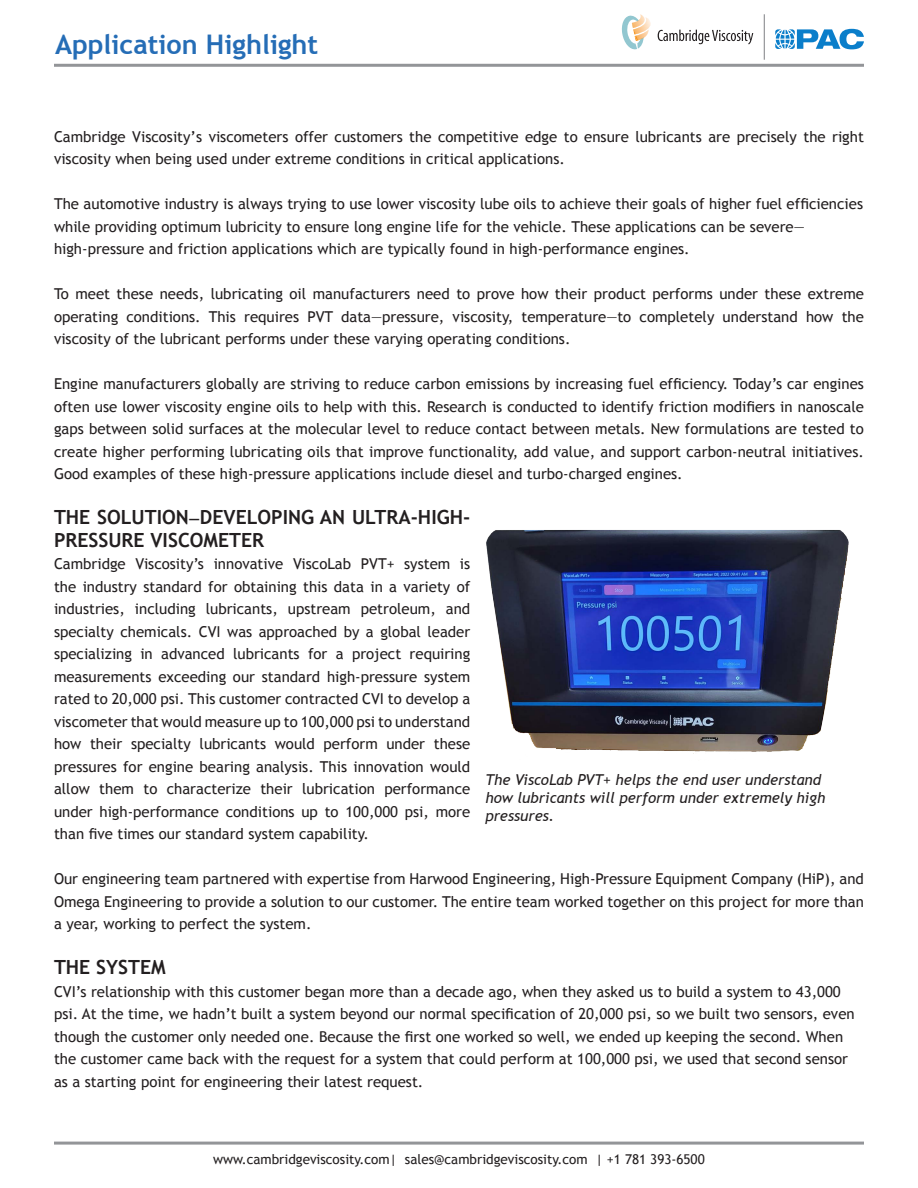
<style>
.page{position:relative;width:918px;height:1188px;background:#fff}
.page>*{position:absolute;margin:0;border:0;box-sizing:border-box;transform-origin:0 0}
.t1{font:700 27px "Trebuchet MS";color:#256db6}
.t2{font:700 19.5px/22.5px "Trebuchet MS";color:#231f20}
.t3{font:15px/22.5px "Trebuchet MS";color:#231f20;text-align:justify}
.t4{font:italic 15px/18px "Trebuchet MS";color:#231f20}
.t5{font:13.5px "Trebuchet MS";color:#231f20}
.s1{font-size:15px}
</style>
<div class="page">
<hr style="left:54px;top:64px;width:810px;height:3px;background:#939598">
<hr style="left:54px;top:1142px;width:810px;height:3px;background:#939598">
<img style="left:486px;top:530px;width:363px;height:224px">
<svg style="left:621px;top:14px;width:132px;height:36px"></svg>
<svg style="left:775px;top:29px;width:89px;height:20px"></svg>
<hr style="left:764px;top:14px;width:1px;height:46px;background:#999b9e">
<p class="t1" style="left:55px;top:28px;width:265px">Application Highlight</p>
<p class="t3" style="left:54px;top:125px;width:811px">Cambridge Viscosity’s viscometers offer customers the competitive edge to ensure lubricants are precisely the right viscosity when being used under extreme conditions in critical applications.</p>
<p class="t3" style="left:54px;top:193px;width:811px;text-align:left">The automotive industry is always trying to use lower viscosity lube oils to achieve their goals of higher fuel efficiencies while providing optimum lubricity to ensure long engine life for the vehicle. These applications can be severe— high-pressure and friction applications which are typically found in high-performance engines.</p>
<p class="t3" style="left:54px;top:283px;width:811px">To meet these needs, lubricating oil manufacturers need to prove how their product performs under these extreme operating conditions. This requires PVT data—pressure, viscosity, temperature—to completely understand how the viscosity of the lubricant performs under these varying operating conditions.</p>
<p class="t3" style="left:54px;top:373px;width:811px">Engine manufacturers globally are striving to reduce carbon emissions by increasing fuel efficiency. Today’s car engines often use lower viscosity engine oils to help with this. Research is conducted to identify friction modifiers in nanoscale gaps between solid surfaces at the molecular level to reduce contact between metals. New formulations are tested to create higher performing lubricating oils that improve functionality, add value, and support carbon-neutral initiatives.<br>Good examples of these high-pressure applications include diesel and turbo-charged engines.</p>
<p class="t2" style="left:54px;top:506px;width:418px">THE SOLUTION<span class="s1">—</span>DEVELOPING AN ULTRA-HIGH-<br>PRESSURE VISCOMETER</p>
<p class="t3" style="left:54px;top:553px;width:418px">Cambridge Viscosity’s innovative ViscoLab PVT+ system is the industry standard for obtaining this data in a variety of industries, including lubricants, upstream petroleum, and specialty chemicals. CVI was approached by a global leader specializing in advanced lubricants for a project requiring measurements exceeding our standard high-pressure system rated to 20,000 psi. This customer contracted CVI to develop a viscometer that would measure up to 100,000 psi to understand how their specialty lubricants would perform under these pressures for engine bearing analysis. This innovation would allow them to characterize their lubrication performance under high-performance conditions up to 100,000 psi, more than five times our standard system capability.</p>
<p class="t3" style="left:54px;top:868px;width:811px">Our engineering team partnered with expertise from Harwood Engineering, High-Pressure Equipment Company (HiP), and Omega Engineering to provide a solution to our customer. The entire team worked together on this project for more than a year, working to perfect the system.</p>
<p class="t2" style="left:54px;top:956px;width:113px">THE SYSTEM</p>
<p class="t3" style="left:54px;top:980px;width:802px;text-align:left">CVI’s relationship with this customer began more than a decade ago, when they asked us to build a system to 43,000 psi. At the time, we hadn’t built a system beyond our normal specification of 20,000 psi, so we built two sensors, even though the customer only needed one. Because the first one worked so well, we ended up keeping the second. When the customer came back with the request for a system that could perform at 100,000 psi, we used that second sensor as a starting point for engineering their latest request.</p>
<p class="t4" style="left:485px;top:771px;width:342px">The ViscoLab PVT+ helps the end user understand how lubricants will perform under extremely high pressures.</p>
<p class="t5" style="left:213px;top:1152px;width:493px">www.cambridgeviscosity.com| sales@cambridgeviscosity.com | +1 781 393-6500</p>
</div>
